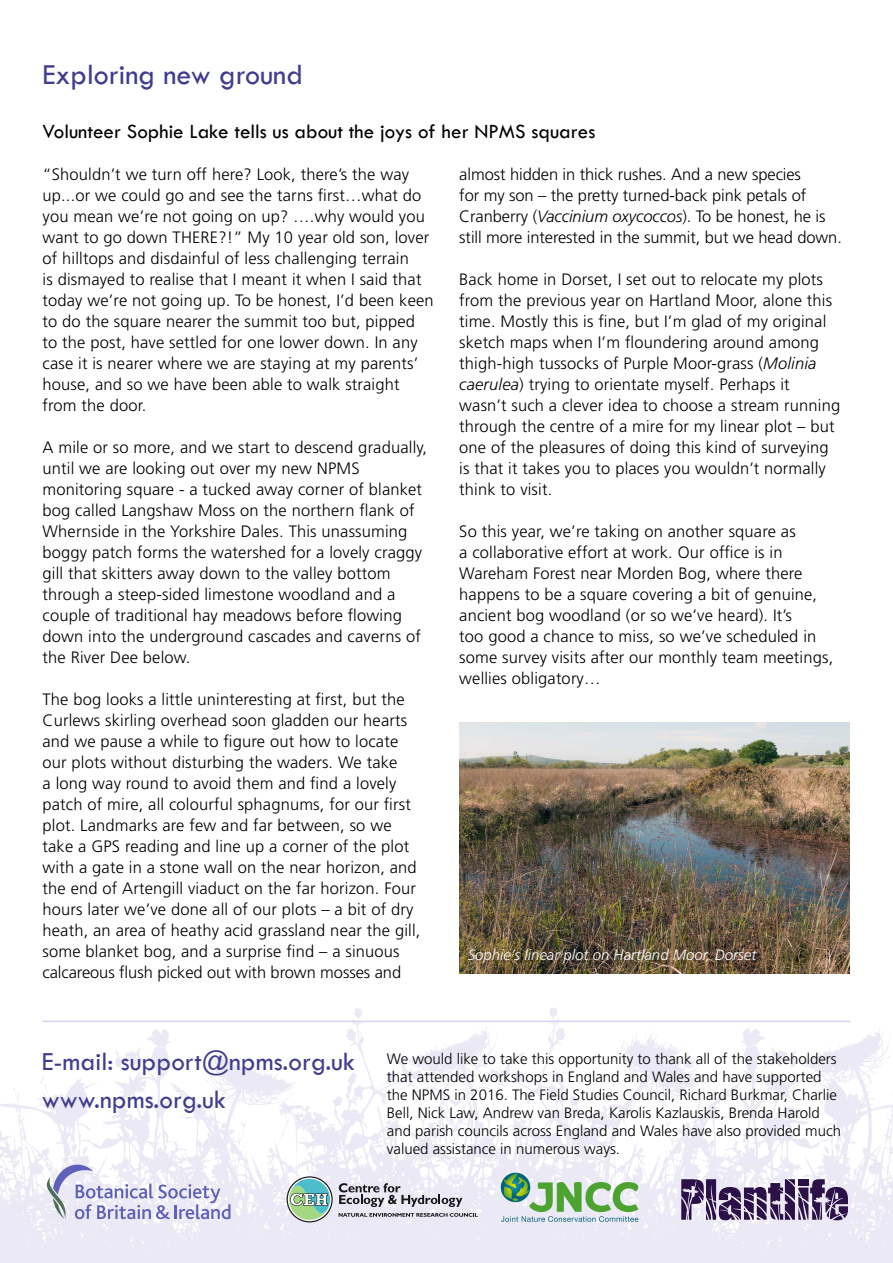
<style>
.page{position:relative;width:893px;height:1263px;background:#fff}
.page>*{position:absolute;margin:0;border:0;box-sizing:border-box;transform-origin:0 0}
.t1{font:30px "Tw Cen";color:#403c90}
.t2{font:27px/38.5px "Tw Cen";color:#403c90}
.t3{font:21px "Tw Cen";color:#000}
.t4{font:300 16.5px/21px "Frutiger LT Std";letter-spacing:.01em;color:#000}
.t5{font:300 15px/18px "Frutiger LT Std";color:#000}
.t6{font:italic 300 15px "Frutiger LT Std";color:#fff}
.s1{font-style:italic}
</style>
<div class="page">
<svg style="left:0;top:1008px;width:363px;height:255px"></svg>
<svg style="left:47px;top:1165px;width:183px;height:54px"></svg>
<svg style="left:287px;top:1176px;width:46px;height:46px;background:#9cc2b5"></svg>
<svg style="left:339px;top:1025px;width:552px;height:238px"></svg>
<hr style="left:43px;top:1020px;width:807px;height:2px;background:#d7d4eb">
<img style="left:459px;top:723px;width:391px;height:251px">
<h1 class="t1" style="left:43px;top:57px;width:262px">Exploring new ground</h1>
<p class="t3" style="left:43px;top:119px;width:554px">Volunteer Sophie Lake tells us about the joys of her NPMS squares</p>
<p class="t4" style="left:43px;top:164px;width:393px">“Shouldn’t we turn off here? Look, there’s the way up...or we could go and see the tarns first…what do you mean we’re not going on up? ….why would you want to go down THERE?!” My 10 year old son, lover of hilltops and disdainful of less challenging terrain<br>is dismayed to realise that I meant it when I said that today we’re not going up. To be honest, I’d been keen to do the square nearer the summit too but, pipped to the post, have settled for one lower down. In any case it is nearer where we are staying at my parents’ house, and so we have been able to walk straight from the door.</p>
<p class="t4" style="left:43px;top:437px;width:386px">A mile or so more, and we start to descend gradually, until we are looking out over my new NPMS monitoring square - a tucked away corner of blanket bog called Langshaw Moss on the northern flank of Whernside in the Yorkshire Dales. This unassuming boggy patch forms the watershed for a lovely craggy gill that skitters away down to the valley bottom through a steep-sided limestone woodland and a couple of traditional hay meadows before flowing down into the underground cascades and caverns of the River Dee below.</p>
<p class="t4" style="left:43px;top:689px;width:379px">The bog looks a little uninteresting at first, but the Curlews skirling overhead soon gladden our hearts and we pause a while to figure out how to locate our plots without disturbing the waders. We take<br>a long way round to avoid them and find a lovely patch of mire, all colourful sphagnums, for our first plot. Landmarks are few and far between, so we take a GPS reading and line up a corner of the plot with a gate in a stone wall on the near horizon, and the end of Artengill viaduct on the far horizon. Four hours later we’ve done all of our plots – a bit of dry heath, an area of heathy acid grassland near the gill, some blanket bog, and a surprise find – a sinuous calcareous flush picked out with brown mosses and</p>
<p class="t4" style="left:459px;top:164px;width:384px">almost hidden in thick rushes. And a new species<br>for my son – the pretty turned-back pink petals of Cranberry (<span class="s1">Vaccinium oxycoccos</span>). To be honest, he is still more interested in the summit, but we head down.</p>
<p class="t4" style="left:459px;top:269px;width:382px">Back home in Dorset, I set out to relocate my plots from the previous year on Hartland Moor, alone this time. Mostly this is fine, but I’m glad of my original sketch maps when I’m floundering around among thigh-high tussocks of Purple Moor-grass (<span class="s1">Molinia caerulea</span>) trying to orientate myself. Perhaps it wasn’t such a clever idea to choose a stream running through the centre of a mire for my linear plot – but one of the pleasures of doing this kind of surveying is that it takes you to places you wouldn’t normally think to visit.</p>
<p class="t4" style="left:459px;top:521px;width:375px">So this year, we’re taking on another square as<br>a collaborative effort at work. Our office is in Wareham Forest near Morden Bog, where there happens to be a square covering a bit of genuine, ancient bog woodland (or so we’ve heard). It’s<br>too good a chance to miss, so we’ve scheduled in some survey visits after our monthly team meetings, wellies obligatory…</p>
<p class="t6" style="left:468px;top:946px;width:290px">Sophie’s linear plot on Hartland Moor, Dorset</p>
<h2 class="t2" style="left:42px;top:1042px;width:315px">E-mail: support@npms.org.uk www.npms.org.uk</h2>
<p class="t5" style="left:387px;top:1050px;width:456px">We would like to take this opportunity to thank all of the stakeholders that attended workshops in England and Wales and have supported the NPMS in 2016. The Field Studies Council, Richard Burkmar, Charlie Bell, Nick Law, Andrew van Breda, Karolis Kazlauskis, Brenda Harold and parish councils across England and Wales have also provided much valued assistance in numerous ways.</p>
</div>
